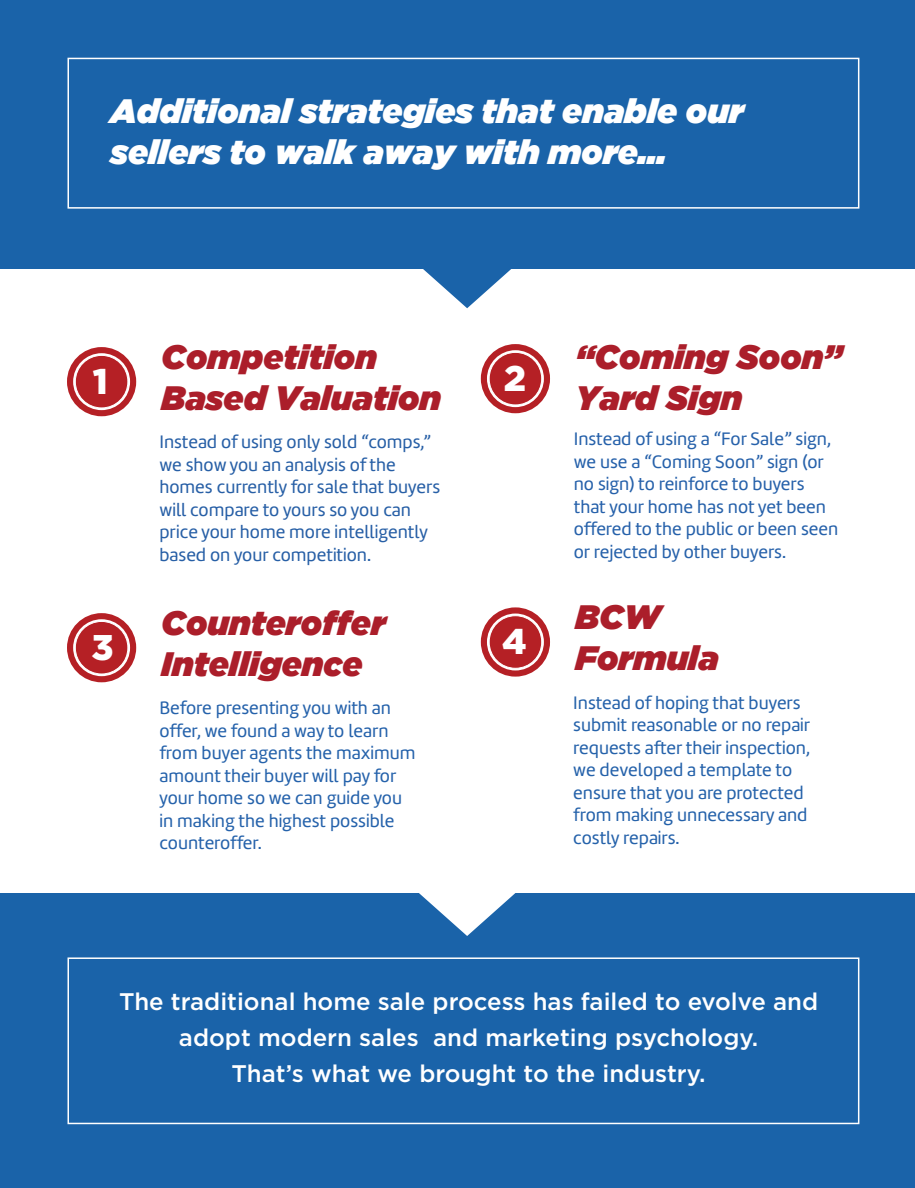
<style>
.page{position:relative;width:915px;height:1188px;background:#fff}
.page>*{position:absolute;margin:0;border:0;box-sizing:border-box;transform-origin:0 0}
.t1{font:900 35.7px "Gotham";color:#fff}
.t2{font:italic 33.75px/40.5px "Gotham Ultra";color:#ab1e2a}
.t3{font:italic 33.75px/40.5px "Gotham Ultra";color:#fff}
.t4{font:500 24px/36px "Gotham";color:#fff;text-align:center}
.t5{font:18.75px/22.5px "Marine";color:#2562aa}
.t6{font:18.75px/22.5px "Marine";color:#275fa6}
.t7{font:18.75px/22.5px "Marine";color:#2562ab}
.t8{font:18.75px/22.5px "Marine";color:#2661aa}
</style>
<div class="page">
<div style="left:0;top:0;width:915px;height:269px;background:#1a63a9"></div>
<div style="left:0;top:893px;width:915px;height:295px;background:#1a63a9"></div>
<svg style="left:423px;top:269px;width:88px;height:39px"></svg>
<svg style="left:419px;top:893px;width:97px;height:43px"></svg>
<div style="left:68px;top:957px;width:791px;height:167px;border:2px solid #fff"></div>
<div style="left:68px;top:58px;width:791px;height:151px;border:2px solid #fff"></div>
<div style="left:64px;top:345px;width:75px;height:74px;border:2px solid #fff;border-radius:50%"></div>
<div style="left:67px;top:347px;width:69px;height:69px;border:6px solid #b52025;border-radius:50%"></div>
<div style="left:75px;top:355px;width:53px;height:53px;background:#b52025;border-radius:50%"></div>
<div style="left:75px;top:355px;width:53px;height:53px;border:1px solid #fff;border-radius:50%"></div>
<div style="left:64px;top:611px;width:75px;height:74px;border:2px solid #fff;border-radius:50%"></div>
<div style="left:67px;top:613px;width:69px;height:69px;border:6px solid #b52025;border-radius:50%"></div>
<div style="left:75px;top:621px;width:53px;height:53px;background:#b52025;border-radius:50%"></div>
<div style="left:75px;top:621px;width:53px;height:53px;border:1px solid #fff;border-radius:50%"></div>
<div style="left:478px;top:605px;width:75px;height:74px;border:2px solid #fff;border-radius:50%"></div>
<div style="left:481px;top:607px;width:69px;height:70px;border:6px solid #b52025;border-radius:50%"></div>
<div style="left:489px;top:616px;width:53px;height:52px;background:#b52025;border-radius:50%"></div>
<div style="left:489px;top:615px;width:53px;height:54px;border:1px solid #fff;border-radius:50%"></div>
<div style="left:478px;top:342px;width:75px;height:74px;border:2px solid #fff;border-radius:50%"></div>
<div style="left:481px;top:344px;width:69px;height:69px;border:6px solid #b52025;border-radius:50%"></div>
<div style="left:489px;top:352px;width:53px;height:53px;background:#b52025;border-radius:50%"></div>
<div style="left:489px;top:352px;width:53px;height:53px;border:1px solid #fff;border-radius:50%"></div>
<h2 class="t3" style="left:110px;top:90px;width:635px">Additional strategies that enable our sellers to walk away with more…</h2>
<h1 class="t1" style="left:93px;top:357px;width:17px">1</h1>
<h2 class="t2" style="left:162px;top:336px;width:281px">Competition<br>Based Valuation</h2>
<p class="t6" style="left:159px;top:431px;width:282px">Instead of using only sold “comps,” we show you an analysis of the homes currently for sale that buyers will compare to yours so you can price your home more intelligently based on your competition.</p>
<h1 class="t1" style="left:504px;top:354px;width:24px">2</h1>
<h2 class="t2" style="left:162px;top:602px;width:226px">Counteroffer<br>Intelligence</h2>
<h1 class="t1" style="left:91px;top:623px;width:24px">3</h1>
<h1 class="t1" style="left:502px;top:617px;width:26px">4</h1>
<p class="t7" style="left:159px;top:697px;width:257px">Before presenting you with an offer, we found a way to learn from buyer agents the maximum amount their buyer will pay for your home so we can guide you in making the highest possible counteroffer.</p>
<h2 class="t2" style="left:576px;top:336px;width:268px">“Coming Soon”<br>Yard Sign</h2>
<p class="t8" style="left:574px;top:428px;width:266px">Instead of using a “For Sale” sign, we use a “Coming Soon” sign (or no sign) to reinforce to buyers that your home has not yet been offered to the public or been seen or rejected by other buyers.</p>
<h2 class="t2" style="left:575px;top:596px;width:145px">BCW<br>Formula</h2>
<p class="t5" style="left:573px;top:691px;width:238px">Instead of hoping that buyers submit reasonable or no repair requests after their inspection, we developed a template to ensure that you are protected from making unnecessary and costly repairs.</p>
<p class="t4" style="left:119px;top:983px;width:701px">The traditional home sale process has failed to evolve and adopt modern sales and marketing psychology.<br>That’s what we brought to the industry.</p>
</div>
